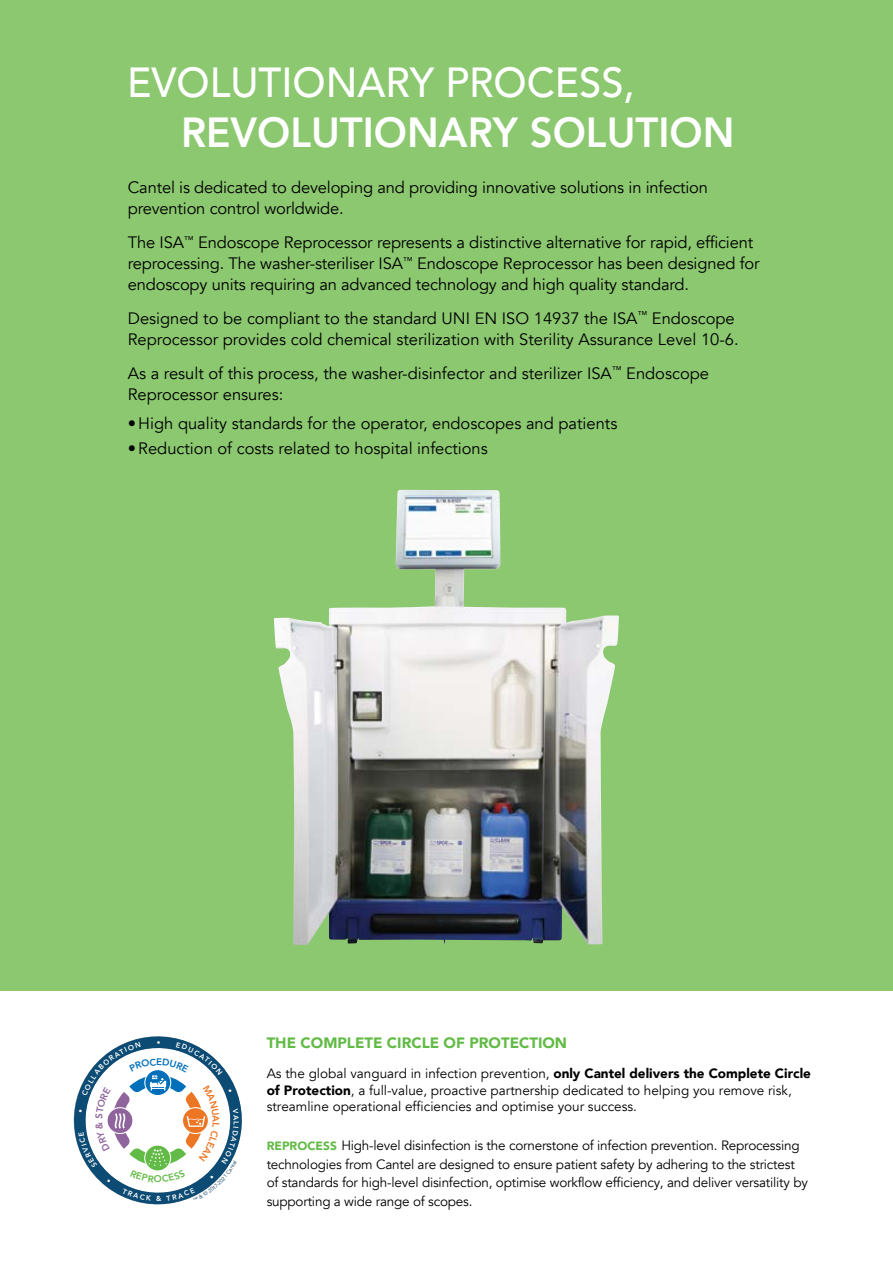
<style>
.page{position:relative;width:893px;height:1263px;background:#fff}
.page>*{position:absolute;margin:0;border:0;box-sizing:border-box;transform-origin:0 0}
.t1{font:800 42px "Avenir";color:#fff;scale:.95 1}
.t2{font:500 42px "Avenir";color:#fff;scale:.95 1}
.t3{font:16.5px/21px "Avenir";color:#000}
.t4{font:900 15px "Avenir";color:#62bb46}
.t5{font:13.5px/18.8px "Avenir";letter-spacing:-.015em;color:#000}
.t6{font:800 9.6px "Avenir";color:#62bb46}
.t7{font:800 7.2px "Avenir";color:#fff}
.s1{font-weight:900}
.s2{font-weight:900;font-size:12px;color:#62bb46}
</style>
<div class="page">
<div style="left:0;top:0;width:893px;height:991px;background:#8bc86f"></div>
<img style="left:274px;top:490px;width:345px;height:455px">
<svg style="left:73px;top:1036px;width:169px;height:169px"></svg>
<h1 class="t2" style="left:127px;top:46px;width:536px">EVOLUTIONARY PROCESS,</h1>
<h1 class="t1" style="left:181px;top:100px;width:584px">REVOLUTIONARY SOLUTION</h1>
<p class="t3" style="left:128px;top:178px;width:582px">Cantel is dedicated to developing and providing innovative solutions in infection prevention control worldwide.</p>
<p class="t3" style="left:128px;top:232px;width:633px">The ISA<sup>™</sup> Endoscope Reprocessor represents a distinctive alternative for rapid, efficient reprocessing. The washer-steriliser ISA<sup>™</sup> Endoscope Reprocessor has been designed for endoscopy units requiring an advanced technology and high quality standard.</p>
<p class="t3" style="left:128px;top:308px;width:612px">Designed to be compliant to the standard UNI EN ISO 14937 the ISA<sup>™</sup> Endoscope<br>Reprocessor provides cold chemical sterilization with Sterility Assurance Level 10-6.</p>
<p class="t3" style="left:128px;top:363px;width:583px">As a result of this process, the washer-disinfector and sterilizer ISA<sup>™</sup> Endoscope<br>Reprocessor ensures:</p>
<p class="t3" style="left:128px;top:413px;width:491px">•High quality standards for the operator, endoscopes and patients</p>
<p class="t3" style="left:128px;top:439px;width:361px">•Reduction of costs related to hospital infections</p>
<p class="t7" style="left:157px;top:1037px;width:5px">•</p>
<p class="t6" style="left:154px;top:1172px;width:10px">O</p>
<p class="t4" style="left:267px;top:1030px;width:302px">THE COMPLETE CIRCLE OF PROTECTION</p>
<p class="t5" style="left:267px;top:1065px;width:546px;line-height:16.5px">As the global vanguard in infection prevention, <span class="s1">only Cantel delivers the Complete Circle of Protection</span>, a full-value, proactive partnership dedicated to helping you remove risk, streamline operational efficiencies and optimise your success.</p>
<p class="t5" style="left:267px;top:1136px;width:543px"><span class="s2">REPROCESS</span> High-level disinfection is the cornerstone of infection prevention. Reprocessing technologies from Cantel are designed to ensure patient safety by adhering to the strictest of standards for high-level disinfection, optimise workflow efficiency, and deliver versatility by supporting a wide range of scopes.</p>
</div>
